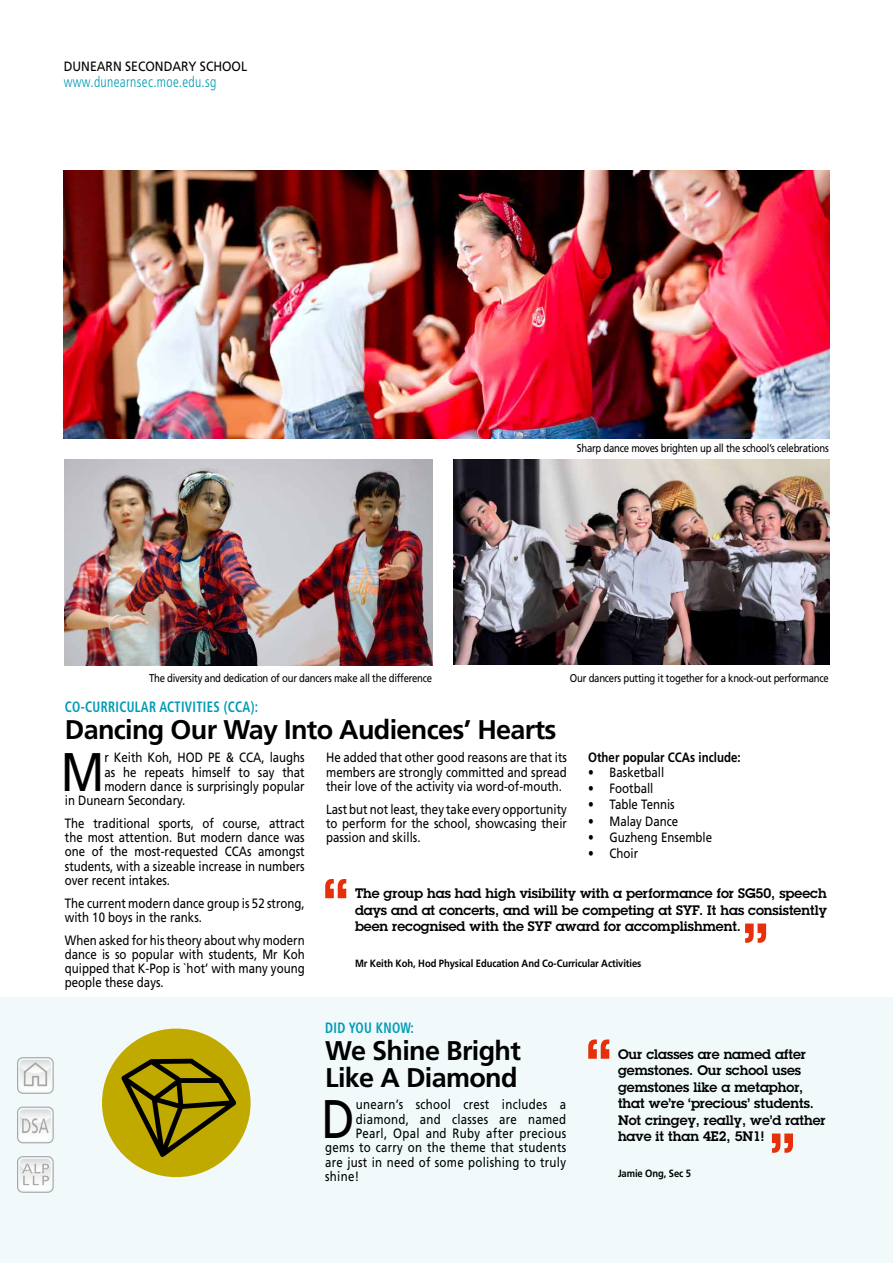
<style>
.page{position:relative;width:893px;height:1263px;background:#fff}
.page>*{position:absolute;margin:0;border:0;box-sizing:border-box;transform-origin:0 0}
.t1{font:54.3px "Frutiger";color:#000;scale:.85 1}
.t2{font:700 27px/27px "Frutiger";letter-spacing:-.025em;color:#000}
.t3{font:700 condensed 15px "Frutiger";letter-spacing:.025em;color:#009bb4;scale:.85 1}
.t4{font:300 condensed 15px "Frutiger";letter-spacing:.025em;color:#009bb4;scale:.9 1}
.t5{font:13.5px/14.2px "Frutiger";color:#000;text-align:justify;scale:.85 1}
.t6{font:600 13.5px/16.5px "Lubalin Graph";color:#000}
.t7{font:13.5px "Frutiger";letter-spacing:.025em;color:#000;scale:.85 1}
.t8{font:700 13.5px "Frutiger";color:#000;scale:.85 1}
.t9{font:13.5px "Frutiger";color:#000;scale:.9 1}
.t10{font:11.25px "Frutiger";letter-spacing:-.025em;color:#000;scale:.85 1}
.t11{font:700 10.5px "Frutiger";letter-spacing:-.01em;color:#000;scale:.9 1}
</style>
<div class="page">
<div style="left:0;top:997px;width:893px;height:266px;background:#f1f9fb"></div>
<img style="left:64px;top:170px;width:765px;height:269px">
<img style="left:453px;top:459px;width:376px;height:206px">
<div style="left:102px;top:1028px;width:149px;height:149px;background:#c1aa00;border-radius:50%"></div>
<svg style="left:121px;top:1059px;width:115px;height:98px"></svg>
<img style="left:65px;top:459px;width:367px;height:207px">
<svg style="left:588px;top:1039px;width:21px;height:20px"></svg>
<svg style="left:772px;top:1133px;width:21px;height:20px"></svg>
<svg style="left:325px;top:879px;width:21px;height:19px"></svg>
<svg style="left:745px;top:923px;width:21px;height:20px"></svg>
<svg style="left:17px;top:1057px;width:37px;height:37px"></svg>
<svg style="left:17px;top:1156px;width:37px;height:37px"></svg>
<svg style="left:17px;top:1106px;width:37px;height:37px"></svg>
<p class="t9" style="left:64px;top:58px;width:205px">DUNEARN SECONDARY SCHOOL</p>
<p class="t4" style="left:64px;top:73px;width:171px">www.dunearnsec.moe.edu.sg</p>
<p class="t10" style="left:577px;top:441px;width:298px">Sharp dance moves brighten up all the school’s celebrations</p>
<p class="t10" style="left:149px;top:672px;width:335px">The diversity and dedication of our dancers make all the difference</p>
<p class="t10" style="left:570px;top:672px;width:306px">Our dancers putting it together for a knock-out performance</p>
<p class="t3" style="left:65px;top:697px;width:229px">CO-CURRICULAR ACTIVITIES (CCA):</p>
<h2 class="t2" style="left:65px;top:715px;width:493px">Dancing Our Way Into Audiences’ Hearts</h2>
<h1 class="t1" style="left:61px;top:740px;width:53px">M</h1>
<p class="t5" style="left:104px;top:750px;width:237px">r Keith Koh, HOD PE &amp; CCA, laughs</p>
<p class="t8" style="left:588px;top:750px;width:181px">Other popular CCAs include:</p>
<p class="t5" style="left:588px;top:765px;width:91px">• Basketball</p>
<p class="t5" style="left:588px;top:781px;width:78px">• Football</p>
<p class="t5" style="left:588px;top:797px;width:103px">• Table Tennis</p>
<p class="t5" style="left:588px;top:814px;width:108px">• Malay Dance</p>
<p class="t5" style="left:588px;top:830px;width:147px">• Guzheng Ensemble</p>
<p class="t5" style="left:588px;top:846px;width:60px">• Choir</p>
<p class="t5" style="left:326px;top:750px;width:285px">He added that other good reasons are that its members are strongly committed and spread their love of the activity via word-of-mouth.</p>
<p class="t5" style="left:326px;top:802px;width:285px">Last but not least, they take every opportunity to perform for the school, showcasing their passion and skills.</p>
<p class="t5" style="left:104px;top:765px;width:237px">as he repeats himself to say that</p>
<p class="t5" style="left:104px;top:779px;width:237px">modern dance is surprisingly popular</p>
<p class="t5" style="left:65px;top:793px;width:143px">in Dunearn Secondary.</p>
<p class="t5" style="left:65px;top:816px;width:284px">The traditional sports, of course, attract the most attention. But modern dance was one of the most-requested CCAs amongst students, with a sizeable increase in numbers over recent intakes.</p>
<p class="t5" style="left:65px;top:896px;width:284px">The current modern dance group is 52 strong, with 10 boys in the ranks.</p>
<p class="t5" style="left:65px;top:933px;width:284px">When asked for his theory about why modern dance is so popular with students, Mr Koh quipped that K-Pop is `hot’ with many young people these days.</p>
<p class="t6" style="left:355px;top:885px;width:473px;text-align:justify">The group has had high visibility with a performance for SG50, speech days and at concerts, and will be competing at SYF. It has consistently been recognised with the SYF award for accomplishment.</p>
<p class="t11" style="left:355px;top:957px;width:320px">Mr Keith Koh, Hod Physical Education And Co-Curricular Activities</p>
<p class="t3" style="left:325px;top:1018px;width:106px">DID YOU KNOW:</p>
<h2 class="t2" style="left:325px;top:1036px;width:197px">We Shine Bright<br>Like A Diamond</h2>
<h1 class="t1" style="left:321px;top:1087px;width:41px">D</h1>
<p class="t7" style="left:356px;top:1097px;width:249px">unearn’s school crest includes a</p>
<p class="t7" style="left:356px;top:1111px;width:249px">diamond, and classes are named</p>
<p class="t7" style="left:356px;top:1125px;width:249px">Pearl, Opal and Ruby after precious</p>
<p class="t7" style="left:325px;top:1139px;width:285px">gems to carry on the theme that students</p>
<p class="t7" style="left:325px;top:1154px;width:285px">are just in need of some polishing to truly</p>
<p class="t5" style="left:325px;top:1169px;width:41px">shine!</p>
<p class="t6" style="left:618px;top:1045px;width:209px">Our classes are named after gemstones. Our school uses gemstones like a metaphor, that we’re ‘precious’ students.<br>Not cringey, really, we’d rather have it than 4E2, 5N1!</p>
<p class="t11" style="left:618px;top:1167px;width:83px">Jamie Ong, Sec 5</p>
</div>
